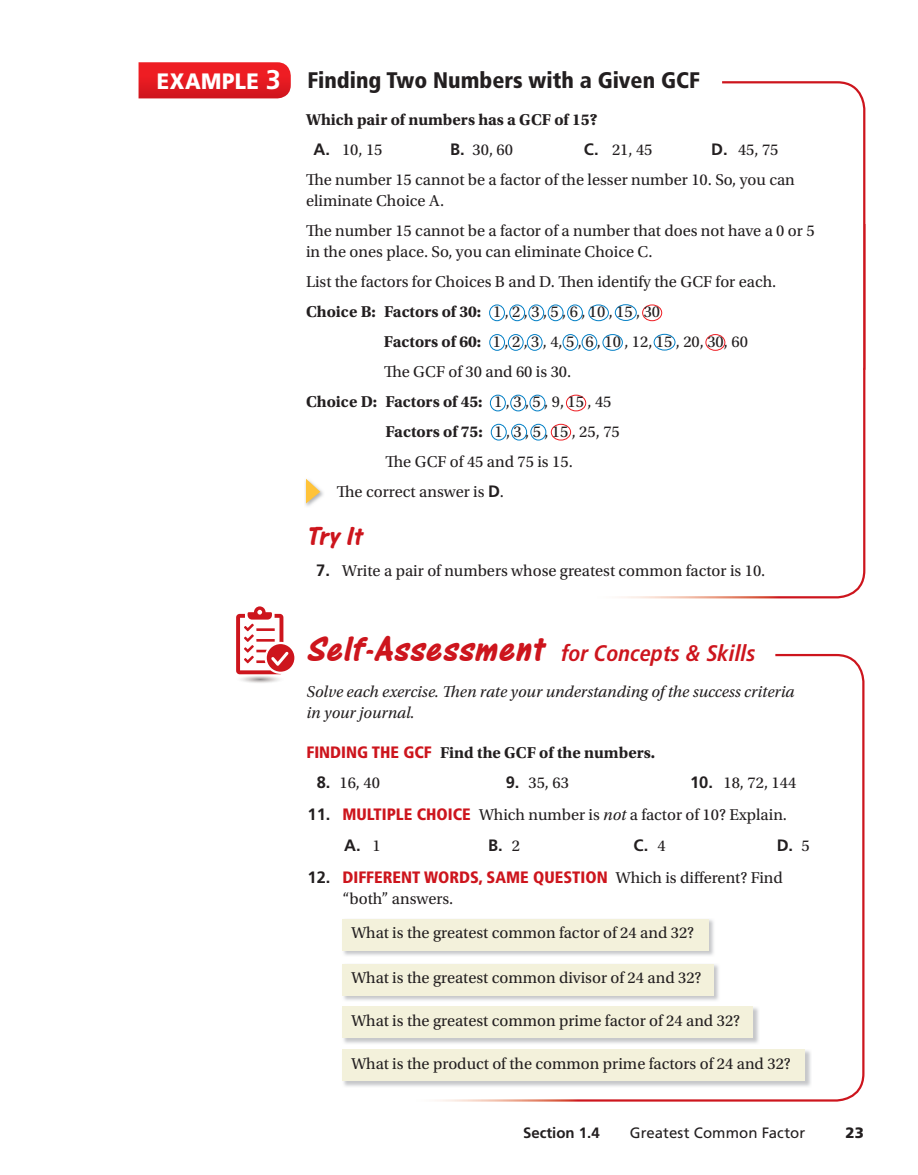
<style>
.page{position:relative;width:918px;height:1175px;background:#fff}
.page>*{position:absolute;margin:0;border:0;box-sizing:border-box;transform-origin:0 0}
.t1{font:italic 700 27px "One Stroke Script Com";color:#cd151d}
.t2{font:900 condensed 22.5px "Frutiger LT Std";color:#231f20}
.t3{font:italic 700 condensed 22.5px "Frutiger LT Pro";color:#cd151d}
.t4{font:16.5px/30px "Utopia Std";color:#231f20}
.t5{font:700 16.5px/30px "Utopia Std";color:#231f20}
.t6{font:italic 16.5px/21px "Utopia Std";color:#231f20}
.t7{font:900 condensed 16.5px "Frutiger LT Std";color:#cd151d}
.t8{font:700 16.5px "Frutiger LT Std";color:#231f20}
.t9{font:15px "Frutiger LT Std";letter-spacing:.005em;color:#231f20}
.t10{font:700 15px "Frutiger LT Std";color:#231f20}
.t11{font:900 15px "Frutiger LT Std";color:#231f20}
.s1{font-stretch:normal;font-size:22.35px;color:#fff}
.s2{font-weight:700;font-stretch:normal;font-size:27px;color:#fff}
.s3{font-family:"Frutiger LT Std"}
.s4{font-weight:400}
.s5{font-family:"Frutiger LT Std";font-weight:700}
.s6{font-weight:700}
.s7{font-family:"One Stroke Script Com";font-stretch:normal;font-size:37.5px}
.s8{font-family:"Frutiger LT Std";font-weight:900;font-stretch:condensed;color:#cd151d}
.s9{font-style:italic}
.s10{font-family:"Utopia Std";font-weight:400}
.s11{font-weight:700;font-stretch:normal;color:#231f20}
.s12{font-family:"Utopia Std";font-weight:400;font-stretch:normal;color:#231f20}
</style>
<div class="page">
<svg style="left:139px;top:62px;width:152px;height:36px;background:#e41f26"></svg>
<svg style="left:435px;top:653px;width:430px;height:449px"></svg>
<img style="left:342px;top:918px;width:373px;height:38px">
<div style="left:342px;top:918px;width:367px;height:32px;background:#f3f1db"></div>
<img style="left:342px;top:963px;width:378px;height:38px">
<div style="left:342px;top:963px;width:372px;height:32px;background:#f3f1db"></div>
<img style="left:343px;top:1006px;width:417px;height:38px">
<div style="left:342px;top:1006px;width:411px;height:32px;background:#f3f1db"></div>
<img style="left:343px;top:1049px;width:469px;height:38px">
<div style="left:342px;top:1049px;width:463px;height:32px;background:#f3f1db"></div>
<svg style="left:224px;top:671px;width:72px;height:15px"></svg>
<svg style="left:236px;top:606px;width:58px;height:68px"></svg>
<div style="left:509px;top:304px;width:16px;height:17px;border:1px solid #007ec5;border-radius:50%"></div>
<div style="left:489px;top:304px;width:16px;height:17px;border:1px solid #007ec5;border-radius:50%"></div>
<div style="left:528px;top:304px;width:16px;height:17px;border:1px solid #007ec5;border-radius:50%"></div>
<div style="left:548px;top:304px;width:15px;height:17px;border:1px solid #007ec5;border-radius:50%"></div>
<div style="left:508px;top:334px;width:16px;height:17px;border:1px solid #007ec5;border-radius:50%"></div>
<div style="left:489px;top:334px;width:16px;height:17px;border:1px solid #007ec5;border-radius:50%"></div>
<div style="left:527px;top:334px;width:15px;height:17px;border:1px solid #007ec5;border-radius:50%"></div>
<div style="left:510px;top:395px;width:16px;height:16px;border:1px solid #007ec5;border-radius:50%"></div>
<div style="left:490px;top:395px;width:16px;height:16px;border:1px solid #007ec5;border-radius:50%"></div>
<div style="left:530px;top:395px;width:15px;height:16px;border:1px solid #007ec5;border-radius:50%"></div>
<div style="left:511px;top:424px;width:16px;height:16px;border:1px solid #007ec5;border-radius:50%"></div>
<div style="left:491px;top:424px;width:16px;height:16px;border:1px solid #007ec5;border-radius:50%"></div>
<div style="left:531px;top:424px;width:15px;height:16px;border:1px solid #007ec5;border-radius:50%"></div>
<div style="left:551px;top:424px;width:20px;height:16px;border:1px solid #ee1d23;border-radius:50%"></div>
<svg style="left:557px;top:304px;width:309px;height:295px"></svg>
<svg style="left:720px;top:81px;width:146px;height:291px"></svg>
<img style="left:305px;top:478px;width:18px;height:28px">
<svg style="left:306px;top:479px;width:14px;height:24px"></svg>
<h2 class="t2" style="left:157px;top:71px;width:544px"><span class="s1">EXAMPLE</span> <span class="s2">3</span> Finding Two Numbers with a Given GCF</h2>
<p class="t5" style="left:314px;top:106px;width:286px;text-indent:-8px">Which pair of numbers has a GCF of 15?<br><span class="s3">A.</span> <span class="s4">10, 15</span></p>
<p class="t4" style="left:450px;top:136px;width:64px"><span class="s5">B.</span> 30, 60</p>
<p class="t4" style="left:584px;top:136px;width:70px"><span class="s5">C.</span> 21, 45</p>
<p class="t4" style="left:306px;top:136px;width:490px;text-indent:405px"><span class="s5">D.</span> 45, 75<br>The number 15 cannot be a factor of the lesser number 10. So, you can</p>
<p class="t4" style="left:306px;top:187px;width:510px">eliminate Choice A.<br>The number 15 cannot be a factor of a number that does not have a 0 or 5</p>
<p class="t4" style="left:306px;top:238px;width:348px">in the ones place. So, you can eliminate Choice C.</p>
<p class="t4" style="left:306px;top:268px;width:472px">List the factors for Choices B and D. Then identify the GCF for each.</p>
<p class="t5" style="left:306px;top:298px;width:356px">Choice B: Factors of 30: <span class="s4">1 , 2 , 3 , 5 , 6 , 10 , 15 , 30</span></p>
<p class="t4" style="left:384px;top:328px;width:365px"><span class="s6">Factors of 60:</span> 1 , 2 , 3 , 4, 5 , 6 , 10 , 12, 15 , 20, 30, 60</p>
<p class="t4" style="left:384px;top:358px;width:189px">The GCF of 30 and 60 is 30.</p>
<p class="t5" style="left:306px;top:388px;width:307px">Choice D: Factors of 45: <span class="s4">1 , 3 , 5 , 9, 15 , 45</span></p>
<p class="t4" style="left:385px;top:418px;width:236px"><span class="s6">Factors of 75:</span> 1 , 3 , 5 , 15 , 25, 75</p>
<p class="t4" style="left:386px;top:448px;width:189px">The GCF of 45 and 75 is 15.</p>
<p class="t4" style="left:337px;top:478px;width:169px">The correct answer is <span class="s5">D</span>.</p>
<h1 class="t1" style="left:306px;top:521px;width:63px">Try It</h1>
<p class="t4" style="left:316px;top:556px;width:451px"><span class="s5">7.</span> Write a pair of numbers whose greatest common factor is 10.</p>
<h2 class="t3" style="left:306px;top:639px;width:451px"><span class="s7">Self-Assessment</span> for Concepts &amp; Skills</h2>
<p class="t6" style="left:306px;top:682px;width:490px">Solve each exercise. Then rate your understanding of the success criteria in your journal.</p>
<p class="t5" style="left:306px;top:739px;width:350px"><span class="s8">FINDING THE GCF</span> Find the GCF of the numbers.</p>
<p class="t4" style="left:317px;top:769px;width:65px"><span class="s5">8.</span> 16, 40</p>
<p class="t4" style="left:506px;top:769px;width:65px"><span class="s5">9.</span> 35, 63</p>
<p class="t4" style="left:690px;top:769px;width:108px"><span class="s5">10.</span> 18, 72, 144</p>
<p class="t4" style="left:308px;top:800px;width:481px"><span class="s5">11.</span> <span class="s8">MULTIPLE CHOICE</span> Which number is <span class="s9">not</span> a factor of 10? Explain.</p>
<p class="t8" style="left:344px;top:839px;width:38px">A. <span class="s10">1</span></p>
<p class="t8" style="left:488px;top:839px;width:34px">B. <span class="s10">2</span></p>
<p class="t8" style="left:634px;top:839px;width:34px">C. <span class="s10">4</span></p>
<p class="t8" style="left:777px;top:839px;width:34px">D. <span class="s10">5</span></p>
<p class="t7" style="left:308px;top:870px;width:477px"><span class="s11">12.</span> DIFFERENT WORDS, SAME QUESTION <span class="s12">Which is different? Find</span></p>
<p class="t4" style="left:351px;top:882px;width:344px;line-height:34.5px;text-indent:-9px">“both” answers.<br>What is the greatest common factor of 24 and 32?</p>
<p class="t4" style="left:351px;top:964px;width:352px">What is the greatest common divisor of 24 and 32?</p>
<p class="t4" style="left:351px;top:1007px;width:390px">What is the greatest common prime factor of 24 and 32?</p>
<p class="t4" style="left:351px;top:1050px;width:441px">What is the product of the common prime factors of 24 and 32?</p>
<p class="t10" style="left:523px;top:1126px;width:78px">Section 1.4</p>
<p class="t9" style="left:630px;top:1126px;width:177px">Greatest Common Factor</p>
<p class="t11" style="left:846px;top:1126px;width:20px">23</p>
</div>
